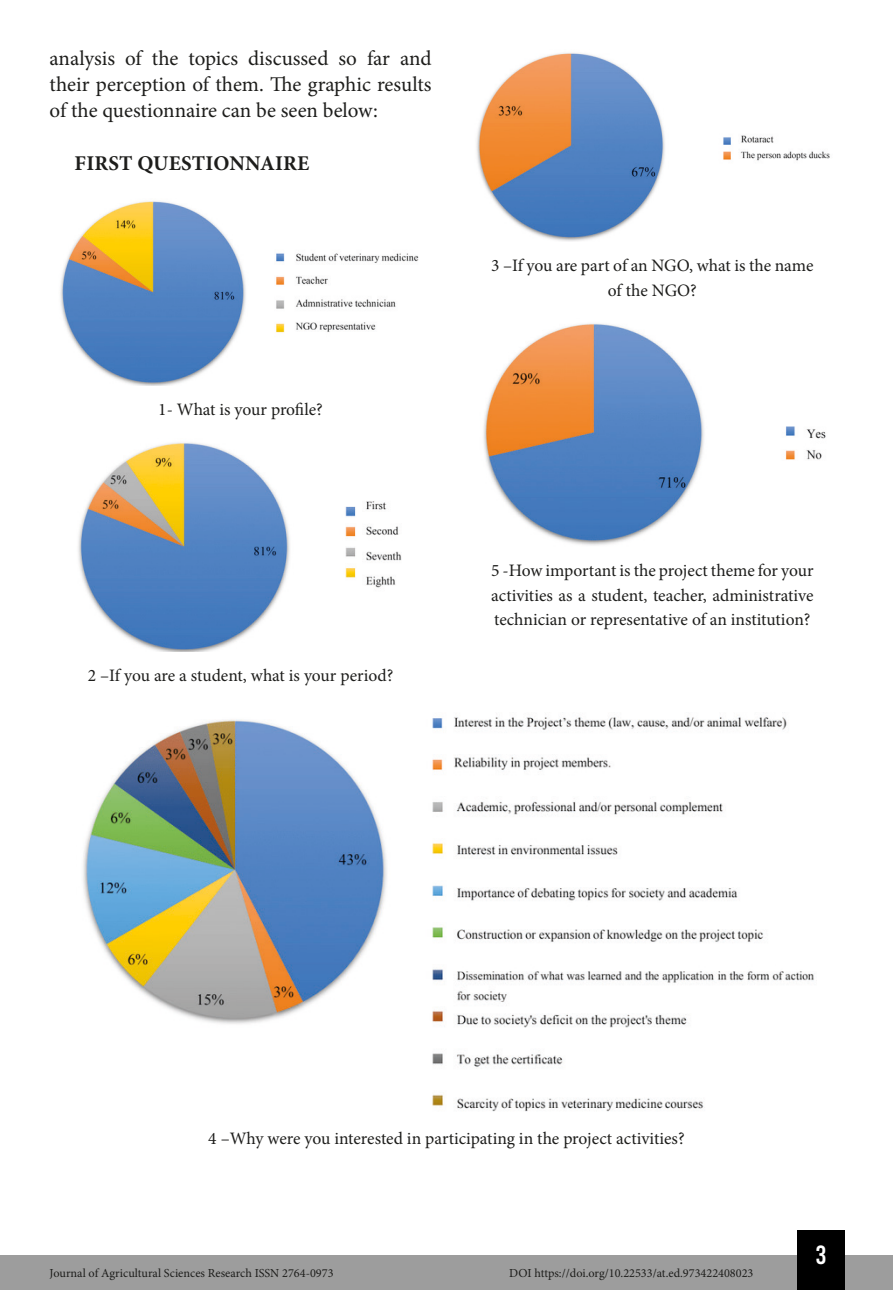
<style>
.page{position:relative;width:893px;height:1290px;background:#fff}
.page>*{position:absolute;margin:0;border:0;box-sizing:border-box;transform-origin:0 0}
.t1{font:26.25px "Bebas Kai";color:#fff}
.t2{font:21px/26.2px "Minion Pro";color:#1d1d1b;text-align:justify}
.t3{font:700 21px "Minion Pro";letter-spacing:.01em;color:#1d1d1b}
.t4{font:17.5px/24.5px "Minion Pro";letter-spacing:-.005em;color:#1d1d1b;text-align:center}
.t5{font:12.25px "Minion Pro";color:#1d1d1b}
</style>
<div class="page">
<div style="left:0;top:1255px;width:893px;height:35px;background:#9d9d9d"></div>
<div style="left:797px;top:1230px;width:48px;height:60px;background:#000"></div>
<img style="left:60px;top:201px;width:359px;height:184px">
<img style="left:78px;top:442px;width:324px;height:210px">
<img style="left:476px;top:52px;width:354px;height:189px">
<img style="left:483px;top:323px;width:343px;height:222px">
<img style="left:83px;top:717px;width:731px;height:395px">
<p class="t2" style="left:50px;top:45px;width:383px">analysis of the topics discussed so far and their perception of them. The graphic results of the questionnaire can be seen below:</p>
<p class="t3" style="left:75px;top:148px;width:236px">FIRST QUESTIONNAIRE</p>
<p class="t4" style="left:158px;top:397px;width:166px">1- What is your profile?</p>
<p class="t4" style="left:88px;top:663px;width:307px">2 –If you are a student, what is your period?</p>
<p class="t4" style="left:491px;top:253px;width:324px">3 –If you are part of an NGO, what is the name of the NGO?</p>
<p class="t4" style="left:491px;top:558px;width:324px;text-align:justify">5 -How important is the project theme for your activities as a student, teacher, administrative technician or representative of an institution?</p>
<p class="t4" style="left:208px;top:1126px;width:478px">4 –Why were you interested in participating in the project activities?</p>
<p class="t5" style="left:50px;top:1265px;width:285px">Journal of Agricultural Sciences Research ISSN 2764-0973</p>
<p class="t5" style="left:509px;top:1265px;width:246px">DOI https://doi.org/10.22533/at.ed.973422408023</p>
<h1 class="t1" style="left:816px;top:1241px;width:12px">3</h1>
</div>
